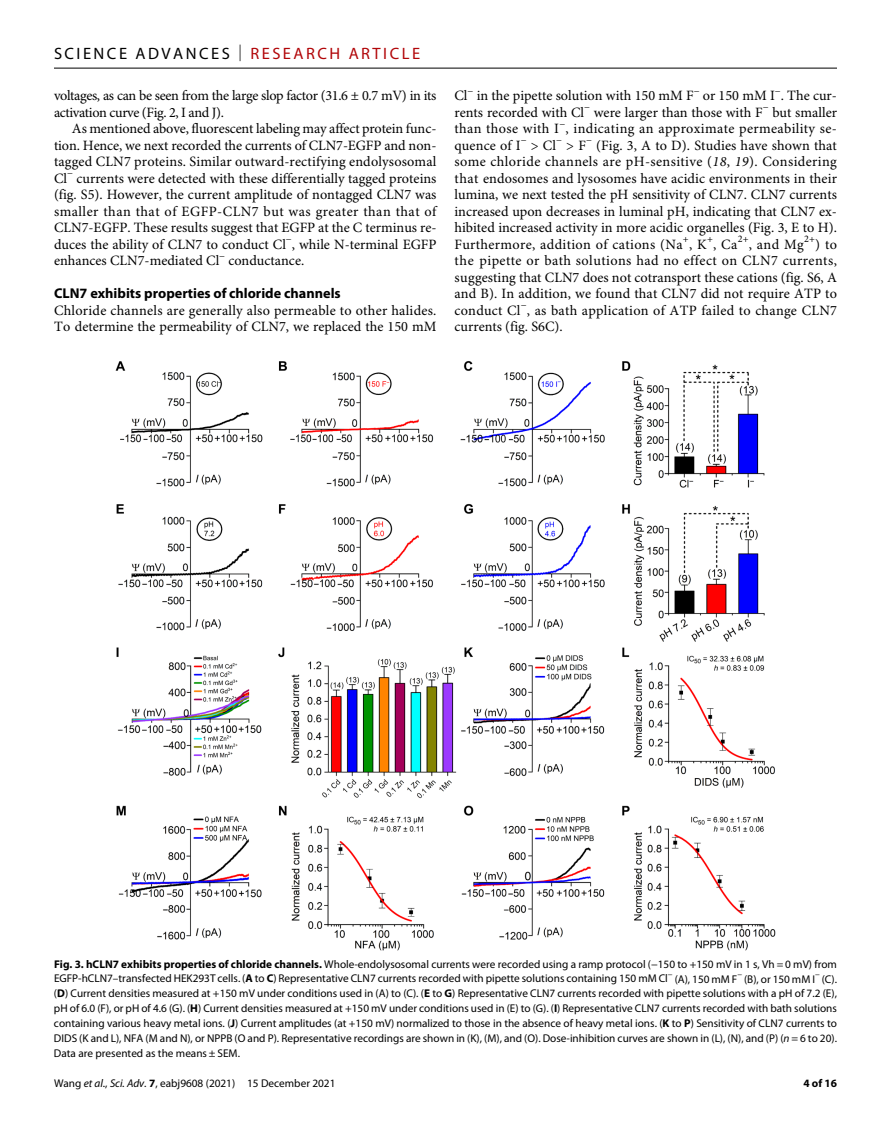
<style>
.page{position:relative;width:891px;height:1134px;background:#fff}
.page>*{position:absolute;margin:0;border:0;box-sizing:border-box;transform-origin:0 0}
.t1{font:16.5px "Myriad Pro";letter-spacing:.15em;color:#000}
.t2{font:14.25px/16.5px "Minion Pro";color:#000;text-align:justify}
.t3{font:14.25px/16.5px "Minion Pro";letter-spacing:.02em;color:#000}
.t4{font:14.25px/16.5px "Minion Pro";letter-spacing:-.025em;color:#000}
.t5{font:700 14.25px "Myriad Pro";color:#000}
.t6{font:11.25px/15px "Myriad Pro";color:#000;text-align:justify}
.t7{font:700 11.25px "Myriad Pro";color:#000}
.s1{font-weight:300}
.s2{color:#b10508}
.s3{font-style:italic}
.s4{font-weight:700}
</style>
<div class="page">
<hr style="left:54px;top:68px;width:783px;height:1px;background:#000">
<img style="left:116px;top:361px;width:659px;height:590px">
<p class="t1" style="left:54px;top:40px;width:368px">SCIENCE ADVANCES <span class="s1">|</span> <span class="s2">RESEARCH ARTICLE</span></p>
<p class="t4" style="left:54px;top:89px;width:384px">voltages, as can be seen from the large slop factor (31.6 ± 0.7 mV) in its activation curve (Fig. 2, I and J).</p>
<p class="t2" style="left:54px;top:122px;width:384px;text-indent:18px">As mentioned above, fluorescent labeling may affect protein func&shy;tion. Hence, we next recorded the currents of CLN7-EGFP and non&shy;tagged CLN7 proteins. Similar outward-rectifying endolysosomal Cl<sup>−</sup> currents were detected with these differentially tagged proteins (fig. S5). However, the current amplitude of nontagged CLN7 was smaller than that of EGFP-CLN7 but was greater than that of CLN7-EGFP. These results suggest that EGFP at the C terminus re&shy;duces the ability of CLN7 to conduct Cl<sup>−</sup>, while N-terminal EGFP enhances CLN7-mediated Cl<sup>−</sup> conductance.</p>
<p class="t5" style="left:54px;top:282px;width:288px">CLN7 exhibits properties of chloride channels</p>
<p class="t3" style="left:54px;top:303px;width:384px">Chloride channels are generally also permeable to other halides.<br>To determine the permeability of CLN7, we replaced the 150 mM</p>
<p class="t2" style="left:454px;top:89px;width:384px">Cl<sup>−</sup> in the pipette solution with 150 mM F<sup>−</sup> or 150 mM I<sup>−</sup>. The cur&shy;rents recorded with Cl<sup>−</sup> were larger than those with F<sup>−</sup> but smaller than those with I<sup>−</sup>, indicating an approximate permeability se&shy;quence of I<sup>−</sup> &gt; Cl<sup>−</sup> &gt; F<sup>−</sup> (Fig. 3, A to D). Studies have shown that some chloride channels are pH-sensitive (<span class="s3">18</span>, <span class="s3">19</span>). Considering that endosomes and lysosomes have acidic environments in their lumina, we next tested the pH sensitivity of CLN7. CLN7 currents increased upon decreases in luminal pH, indicating that CLN7 ex&shy;hibited increased activity in more acidic organelles (Fig. 3, E to H).<br>Furthermore, addition of cations (Na<sup>+</sup>, K<sup>+</sup>, Ca<sup>2+</sup>, and Mg<sup>2+</sup>) to the pipette or bath solutions had no effect on CLN7 currents, suggesting that CLN7 does not cotransport these cations (fig. S6, A and B). In addition, we found that CLN7 did not require ATP to conduct Cl<sup>−</sup>, as bath application of ATP failed to change CLN7 currents (fig. S6C).</p>
<p class="t6" style="left:54px;top:956px;width:785px"><span class="s4">Fig. 3. hCLN7 exhibits properties of chloride channels.</span> Whole-endolysosomal currents were recorded using a ramp protocol (−150 to +150 mV in 1 s, Vh = 0 mV) from EGFP-hCLN7–transfected HEK293T cells. (<span class="s4">A</span> to <span class="s4">C</span>) Representative CLN7 currents recorded with pipette solutions containing 150 mM Cl<sup>−</sup> (A), 150 mM F<sup>−</sup> (B), or 150 mM I<sup>−</sup> (C). (<span class="s4">D</span>) Current densities measured at +150 mV under conditions used in (A) to (C). (<span class="s4">E</span> to <span class="s4">G</span>) Representative CLN7 currents recorded with pipette solutions with a pH of 7.2 (E), pH of 6.0 (F), or pH of 4.6 (G). (<span class="s4">H</span>) Current densities measured at +150 mV under conditions used in (E) to (G). (<span class="s4">I</span>) Representative CLN7 currents recorded with bath solutions containing various heavy metal ions. (<span class="s4">J</span>) Current amplitudes (at +150 mV) normalized to those in the absence of heavy metal ions. (<span class="s4">K</span> to <span class="s4">P</span>) Sensitivity of CLN7 currents to DIDS (K and L), NFA (M and N), or NPPB (O and P). Representative recordings are shown in (K), (M), and (O). Dose-inhibition curves are shown in (L), (N), and (P) (<span class="s3">n</span> = 6 to 20).<br>Data are presented as the means ± SEM.</p>
<p class="t6" style="left:54px;top:1076px;width:283px">Wang <span class="s3">et al</span>., <span class="s3">Sci. Adv.</span> <span class="s4">7</span>, eabj9608 (2021) 15 December 2021</p>
<p class="t7" style="left:803px;top:1074px;width:35px">4 of 16</p>
</div>
